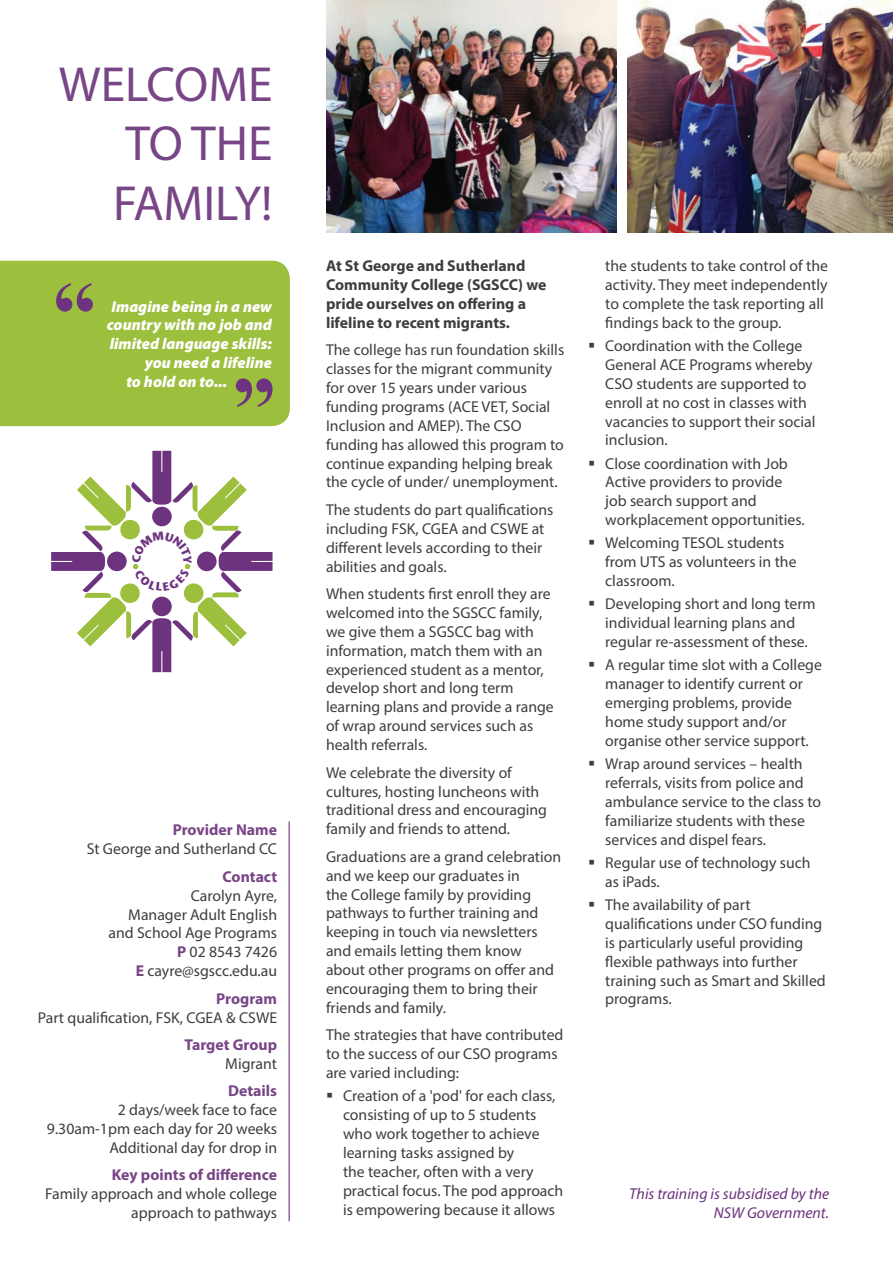
<style>
.page{position:relative;width:893px;height:1263px;background:#fff}
.page>*{position:absolute;margin:0;border:0;box-sizing:border-box;transform-origin:0 0}
.t1{font:49.5px/59.4px "Myriad Pro";color:#784587;text-align:justify}
.t2{font:15.75px/18.9px "Myriad Pro";color:#3e3e3f}
.t3{font:700 15.75px/18.9px "Myriad Pro";color:#3e3e3f}
.t4{font:italic 900 15.75px "Myriad Pro";color:#fff}
.t5{font:700 15.75px "Myriad Pro";color:#784587}
.t6{font:italic 15.75px/18.9px "Myriad Pro";color:#6d337f;text-align:right}
.s1{font-weight:700;color:#784587}
</style>
<div class="page">
<img style="left:326px;top:0;width:291px;height:233px">
<img style="left:627px;top:0;width:266px;height:233px">
<div style="left:0;top:261px;width:290px;height:165px;background:#9cbf3e"></div>
<hr style="left:289px;top:821px;width:1px;height:400px;background:#6d337f">
<svg style="left:56px;top:283px;width:37px;height:29px"></svg>
<svg style="left:236px;top:378px;width:37px;height:29px"></svg>
<svg style="left:51px;top:451px;width:222px;height:221px"></svg>
<h1 class="t1" style="left:113px;top:54px;width:161px;text-indent:-54px">WELCOME TO THE FAMILY!</h1>
<p class="t4" style="left:111px;top:297px;width:162px">Imagine being in a new</p>
<p class="t4" style="left:107px;top:316px;width:167px">country with no job and</p>
<p class="t4" style="left:110px;top:335px;width:164px">limited language skills:</p>
<p class="t4" style="left:145px;top:354px;width:129px">you need a lifeline</p>
<p class="t4" style="left:126px;top:373px;width:102px">to hold on to...</p>
<p class="t5" style="left:173px;top:820px;width:106px">Provider Name</p>
<p class="t2" style="left:87px;top:839px;width:192px">St George and Sutherland CC</p>
<p class="t5" style="left:223px;top:866px;width:56px">Contact</p>
<p class="t2" style="left:109px;top:886px;width:170px;text-align:right">Carolyn Ayre,<br>Manager Adult English and School Age Programs<br><span class="s1">P</span> 02 8543 7426<br><span class="s1">E</span> cayre@sgscc.edu.au</p>
<p class="t5" style="left:216px;top:988px;width:62px">Program</p>
<p class="t2" style="left:38px;top:1007px;width:241px">Part qualification, FSK, CGEA &amp; CSWE</p>
<p class="t5" style="left:185px;top:1034px;width:94px">Target Group</p>
<p class="t2" style="left:225px;top:1054px;width:53px">Migrant</p>
<p class="t5" style="left:228px;top:1081px;width:50px">Details</p>
<p class="t2" style="left:47px;top:1100px;width:232px;text-align:right">2 days/week face to face<br>9.30am-1pm each day for 20 weeks<br>Additional day for drop in</p>
<p class="t5" style="left:112px;top:1165px;width:167px">Key points of difference</p>
<p class="t2" style="left:45px;top:1184px;width:233px;text-align:right">Family approach and whole college approach to pathways</p>
<p class="t3" style="left:326px;top:256px;width:222px">At St George and Sutherland<br>Community College (SGSCC) we pride ourselves on offering a lifeline to recent migrants.</p>
<p class="t2" style="left:326px;top:340px;width:240px">The college has run foundation skills classes for the migrant community for over 15 years under various funding programs (ACE VET, Social Inclusion and AMEP). The CSO funding has allowed this program to continue expanding helping break the cycle of under/ unemployment.</p>
<p class="t2" style="left:326px;top:500px;width:229px">The students do part qualifications including FSK, CGEA and CSWE at different levels according to their abilities and goals.</p>
<p class="t2" style="left:326px;top:584px;width:229px">When students first enroll they are welcomed into the SGSCC family, we give them a SGSCC bag with information, match them with an experienced student as a mentor, develop short and long term learning plans and provide a range of wrap around services such as health referrals.</p>
<p class="t2" style="left:326px;top:763px;width:223px">We celebrate the diversity of cultures, hosting luncheons with traditional dress and encouraging family and friends to attend.</p>
<p class="t2" style="left:326px;top:847px;width:237px">Graduations are a grand celebration and we keep our graduates in<br>the College family by providing pathways to further training and keeping in touch via newsletters and emails letting them know about other programs on offer and encouraging them to bring their friends and family.</p>
<p class="t2" style="left:326px;top:1025px;width:239px">The strategies that have contributed to the success of our CSO programs are varied including:</p>
<p class="t2" style="left:343px;top:1086px;width:222px">Creation of a 'pod' for each class, consisting of up to 5 students who work together to achieve learning tasks assigned by<br>the teacher, often with a very practical focus. The pod approach is empowering because it allows</p>
<p class="t2" style="left:605px;top:256px;width:224px">the students to take control of the activity. They meet independently to complete the task reporting all findings back to the group.</p>
<p class="t2" style="left:605px;top:336px;width:212px">Coordination with the College<br>General ACE Programs whereby<br>CSO students are supported to enroll at no cost in classes with vacancies to support their social inclusion.</p>
<p class="t2" style="left:605px;top:454px;width:201px">Close coordination with Job<br>Active providers to provide job search support and workplacement opportunities.</p>
<p class="t2" style="left:605px;top:533px;width:193px">Welcoming TESOL students from UTS as volunteers in the classroom.</p>
<p class="t2" style="left:605px;top:594px;width:212px">Developing short and long term individual learning plans and regular re-assessment of these.</p>
<p class="t2" style="left:605px;top:655px;width:218px">A regular time slot with a College manager to identify current or emerging problems, provide home study support and/or organise other service support.</p>
<p class="t2" style="left:605px;top:754px;width:217px">Wrap around services – health referrals, visits from police and ambulance service to the class to familiarize students with these services and dispel fears.</p>
<p class="t2" style="left:605px;top:853px;width:207px">Regular use of technology such as iPads.</p>
<p class="t2" style="left:605px;top:895px;width:222px">The availability of part qualifications under CSO funding is particularly useful providing flexible pathways into further training such as Smart and Skilled programs.</p>
<p class="t6" style="left:629px;top:1184px;width:201px">This training is subsidised by the<br>NSW Government.</p>
</div>
